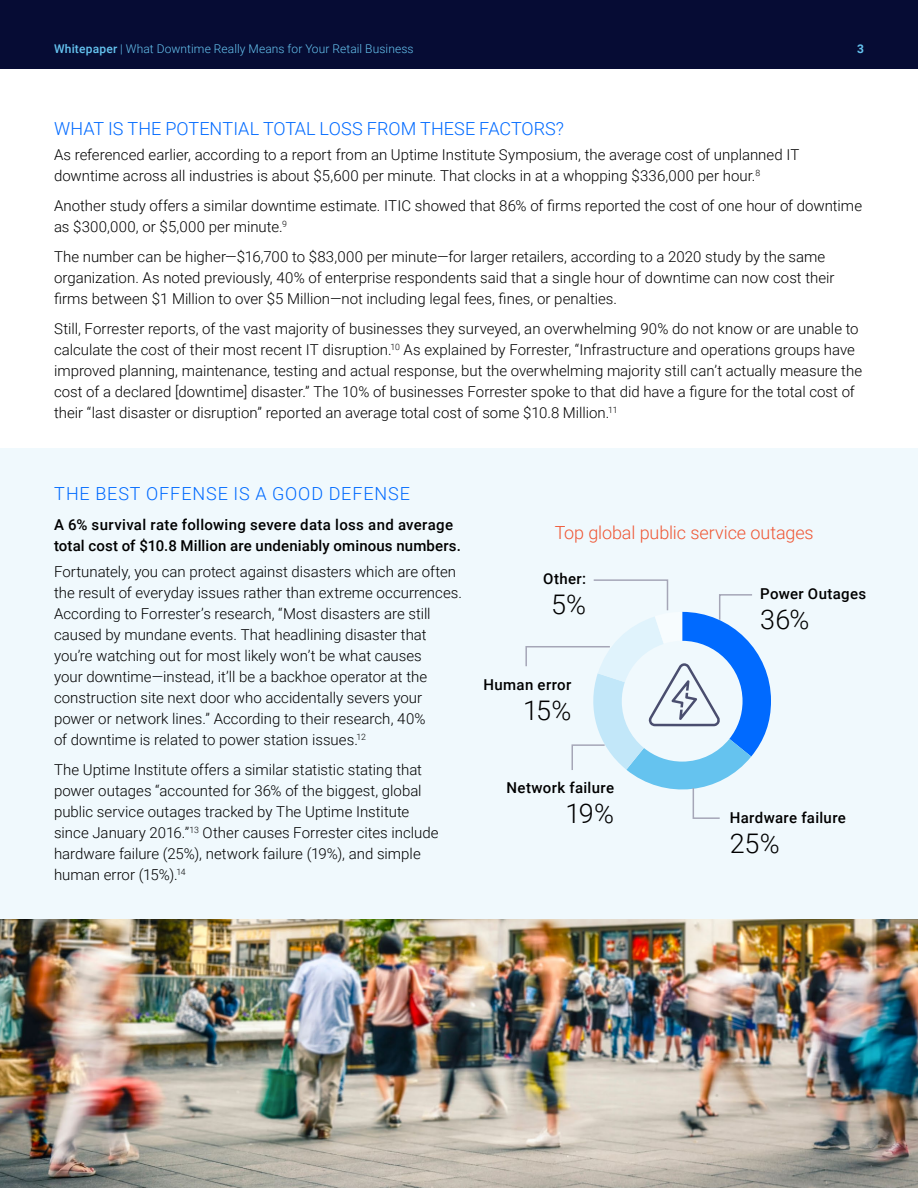
<style>
.page{position:relative;width:918px;height:1188px;background:#fff}
.page>*{position:absolute;margin:0;border:0;box-sizing:border-box;transform-origin:0 0}
.t1{font:300 27px "Roboto";letter-spacing:-.035em;color:#000}
.t2{font:300 18px "Roboto";letter-spacing:.01em;color:#006aff}
.t3{font:300 18px "Roboto";letter-spacing:-.01em;color:#ef5634}
.t4{font:300 18px "Roboto";letter-spacing:.05em;color:#006aff}
.t5{font:300 15px/21px "Roboto";color:#000}
.t6{font:500 15px/21px "Roboto";letter-spacing:.02em;color:#000}
.t7{font:300 12px "Roboto";letter-spacing:.01em;color:#65c3ef}
.t8{font:700 12px "Roboto";color:#65c3ef}
.s1{font-weight:500}
</style>
<div class="page">
<div style="left:0;top:0;width:918px;height:68px;background:#060c34"></div>
<div style="left:0;top:448px;width:918px;height:472px;background:#f0f9fd"></div>
<svg style="left:525px;top:579px;width:246px;height:240px"></svg>
<img style="left:0;top:920px;width:918px;height:268px">
<p class="t7" style="left:54px;top:40px;width:361px"><span class="s1">Whitepaper</span> | What Downtime Really Means for Your Retail Business</p>
<p class="t8" style="left:857px;top:40px;width:8px">3</p>
<p class="t2" style="left:54px;top:116px;width:511px">WHAT IS THE POTENTIAL TOTAL LOSS FROM THESE FACTORS?</p>
<p class="t5" style="left:54px;top:144px;width:747px">As referenced earlier, according to a report from an Uptime Institute Symposium, the average cost of unplanned IT downtime across all industries is about $5,600 per minute. That clocks in at a whopping $336,000 per hour.<sup>8</sup></p>
<p class="t5" style="left:54px;top:195px;width:810px">Another study offers a similar downtime estimate. ITIC showed that 86% of firms reported the cost of one hour of downtime as $300,000, or $5,000 per minute.<sup>9</sup></p>
<p class="t5" style="left:54px;top:246px;width:782px">The number can be higher—$16,700 to $83,000 per minute—for larger retailers, according to a 2020 study by the same organization. As noted previously, 40% of enterprise respondents said that a single hour of downtime can now cost their firms between $1 Million to over $5 Million—not including legal fees, fines, or penalties.</p>
<p class="t5" style="left:54px;top:318px;width:810px">Still, Forrester reports, of the vast majority of businesses they surveyed, an overwhelming 90% do not know or are unable to calculate the cost of their most recent IT disruption.<sup>10</sup> As explained by Forrester, “Infrastructure and operations groups have improved planning, maintenance, testing and actual response, but the overwhelming majority still can’t actually measure the cost of a declared [downtime] disaster.” The 10% of businesses Forrester spoke to that did have a figure for the total cost of their “last disaster or disruption” reported an average total cost of some $10.8 Million.<sup>11</sup></p>
<p class="t4" style="left:54px;top:481px;width:357px">THE BEST OFFENSE IS A GOOD DEFENSE</p>
<p class="t6" style="left:54px;top:514px;width:408px">A 6% survival rate following severe data loss and average total cost of $10.8 Million are undeniably ominous numbers.</p>
<p class="t5" style="left:54px;top:560px;width:410px">Fortunately, you can protect against disasters which are often the result of everyday issues rather than extreme occurrences.<br>According to Forrester’s research, “Most disasters are still caused by mundane events. That headlining disaster that you’re watching out for most likely won’t be what causes<br>your downtime—instead, it’ll be a backhoe operator at the construction site next door who accidentally severs your power or network lines.” According to their research, 40%<br>of downtime is related to power station issues.<sup>12</sup></p>
<p class="t5" style="left:54px;top:758px;width:386px">The Uptime Institute offers a similar statistic stating that power outages “accounted for 36% of the biggest, global public service outages tracked by The Uptime Institute since January 2016.”<sup>13</sup> Other causes Forrester cites include hardware failure (25%), network failure (19%), and simple human error (15%).<sup>14</sup></p>
<p class="t3" style="left:555px;top:520px;width:260px">Top global public service outages</p>
<p class="t6" style="left:543px;top:568px;width:45px">Other:</p>
<h1 class="t1" style="left:551px;top:586px;width:37px">5%</h1>
<p class="t6" style="left:760px;top:583px;width:108px">Power Outages</p>
<h1 class="t1" style="left:760px;top:600px;width:51px">36%</h1>
<p class="t6" style="left:483px;top:673px;width:90px">Human error</p>
<h1 class="t1" style="left:523px;top:691px;width:50px">15%</h1>
<p class="t6" style="left:507px;top:777px;width:109px">Network failure</p>
<h1 class="t1" style="left:566px;top:795px;width:50px">19%</h1>
<p class="t6" style="left:730px;top:807px;width:118px">Hardware failure</p>
<h1 class="t1" style="left:730px;top:825px;width:51px">25%</h1>
</div>
